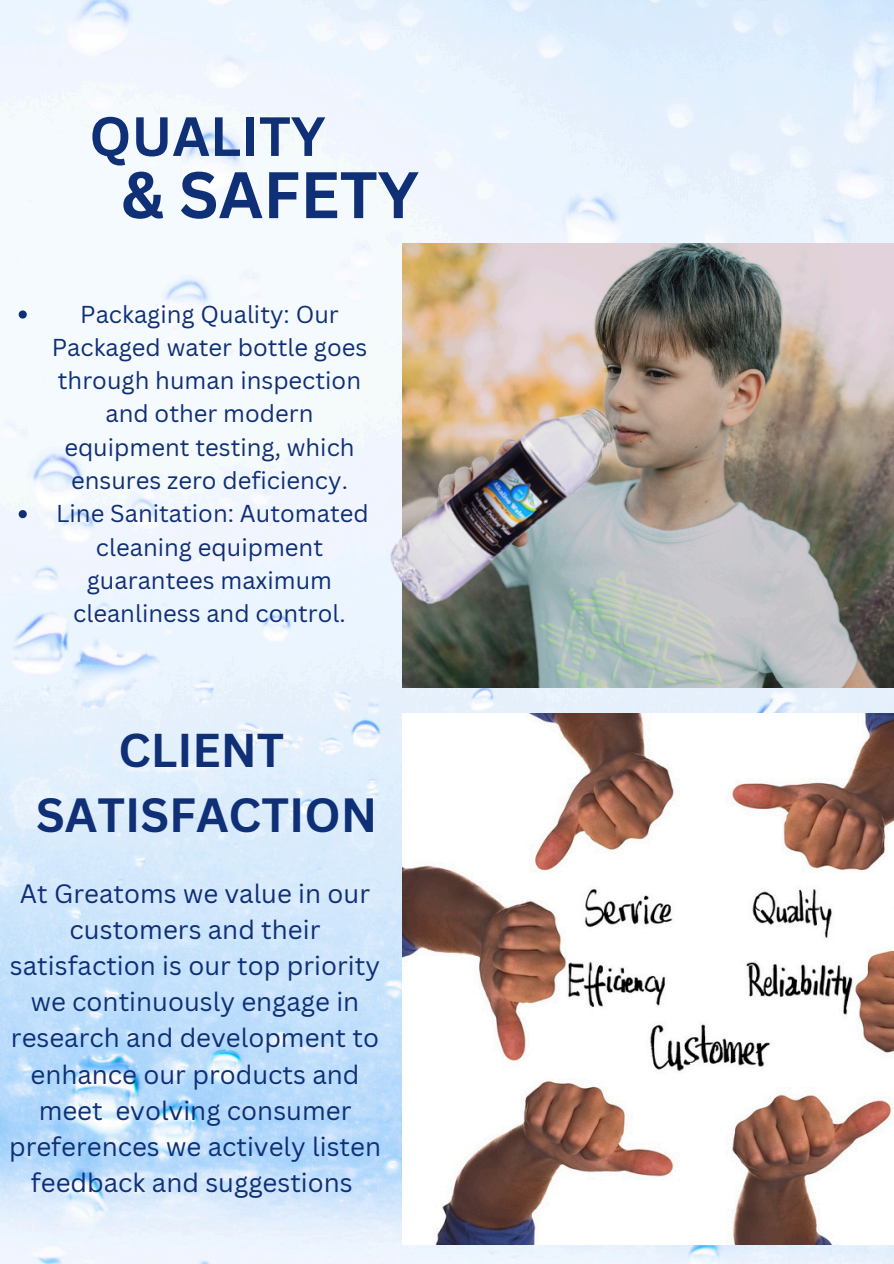
<style>
.page{position:relative;width:894px;height:1264px;background:#fff}
.page>*{position:absolute;margin:0;border:0;box-sizing:border-box;transform-origin:0 0}
.t1{font:700 64.2px "Canva Sans";color:#0f2f76}
.t2{font:700 54px "Canva Sans";color:#0f2f76}
.t3{font:700 46.8px "Canva Sans";color:#0f2f76}
.t4{font:700 46.2px "Canva Sans";color:#0f2f76}
.t5{font:25.8px/36.2px "Canva Sans";color:#0f2f76;text-align:center}
.t6{font:23.85px/33.3px "Canva Sans";color:#0f2f76;text-align:center}
</style>
<div class="page">
<img style="left:0;top:0;width:893px;height:1263px">
<img style="left:402px;top:243px;width:491px;height:444px">
<img style="left:315px;top:333px;width:356px;height:354px">
<img style="left:402px;top:713px;width:491px;height:531px">
<svg style="left:19px;top:310px;width:8px;height:8px"></svg>
<svg style="left:19px;top:510px;width:8px;height:8px"></svg>
<p class="t2" style="left:89px;top:98px;width:237px">QUALITY</p>
<p class="t1" style="left:121px;top:149px;width:299px">&amp; SAFETY</p>
<p class="t6" style="left:52px;top:297px;width:317px">Packaging Quality: Our<br>Packaged water bottle goes through human inspection and other modern equipment testing, which ensures zero deficiency.</p>
<h3 class="t6" style="left:56px;top:496px;width:314px">Line Sanitation: Automated cleaning equipment guarantees maximum cleanliness and control.</h3>
<p class="t4" style="left:118px;top:717px;width:167px">CLIENT</p>
<p class="t3" style="left:36px;top:782px;width:342px">SATISFACTION</p>
<p class="t5" style="left:9px;top:874px;width:373px">At Greatoms we value in our customers and their satisfaction is our top priority we continuously engage in research and development to enhance our products and meet evolving consumer preferences we actively listen feedback and suggestions</p>
</div>
